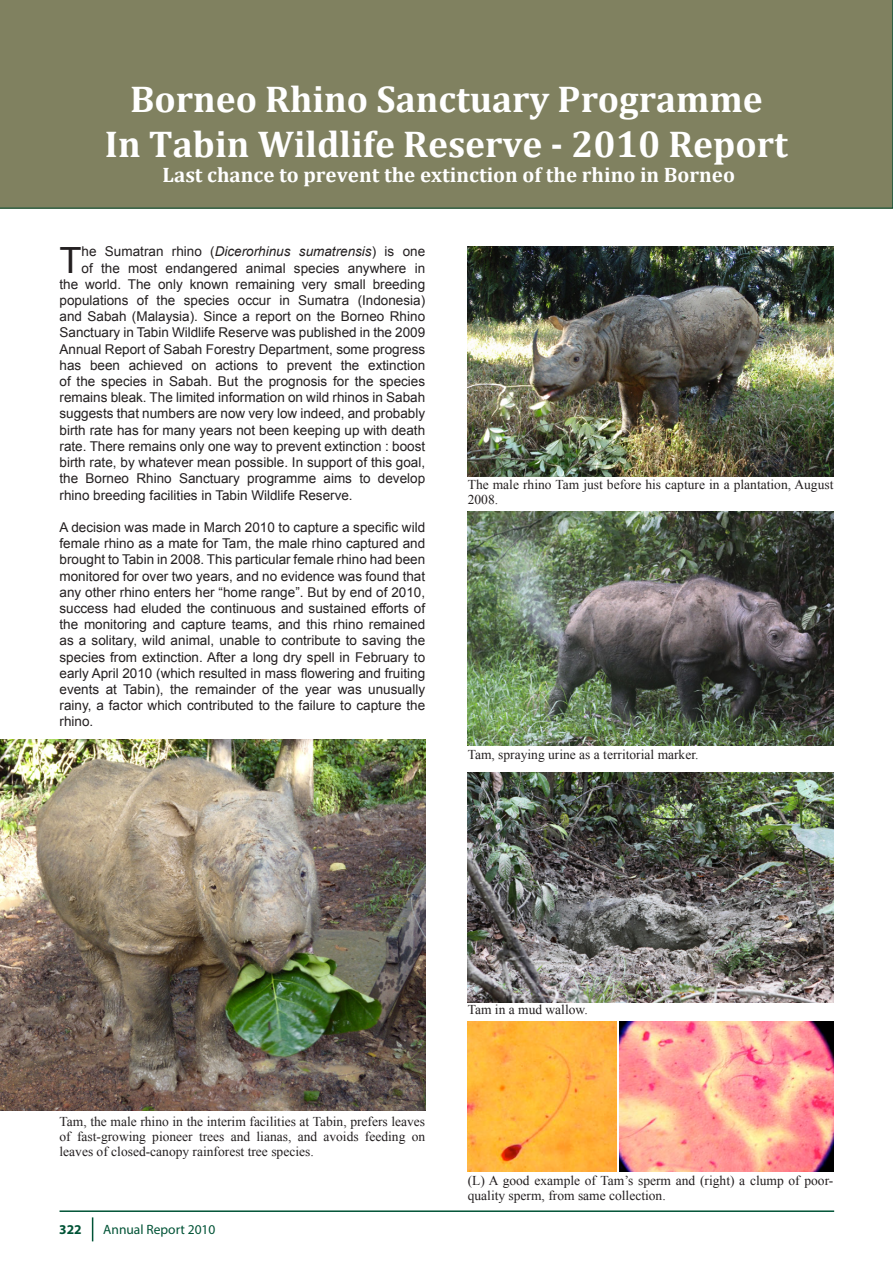
<style>
.page{position:relative;width:893px;height:1263px;background:#fff}
.page>*{position:absolute;margin:0;border:0;box-sizing:border-box;transform-origin:0 0}
.tab_only{font:700 37.5px "Cambria";color:#fff}
.tab_only-2{font:36.15px "Arial";color:#231f20}
.tab_only-3{font:700 21px "Cambria";color:#fff}
.tab_only-4{font:13.5px/16.2px "Arial";color:#231f20;text-align:justify}
.tab_only-5{font:13.5px/15px "Times New Roman";color:#231f20}
.tab_only-6{font:italic 13.5px "Arial";color:#231f20}
.t1{font:13.5px "Myriad Pro";color:#005336}
.t2{font:700 13.5px "Myriad Pro";color:#005336}
.s1{font-style:normal}
</style>
<div class="page">
<hr style="left:60px;top:1210px;width:774px;height:2px;background:#005336">
<svg style="left:92px;top:1217px;width:1px;height:24px"></svg>
<div style="left:0;top:0;width:893px;height:208px;background:#808160"></div>
<img style="left:0;top:740px;width:425px;height:370px">
<img style="left:468px;top:512px;width:365px;height:233px">
<img style="left:468px;top:247px;width:365px;height:230px">
<img style="left:468px;top:773px;width:365px;height:229px">
<img style="left:468px;top:1021px;width:149px;height:150px">
<img style="left:619px;top:1021px;width:214px;height:150px">
<p class="tab_only" style="left:130px;top:73px;width:634px">Borneo Rhino Sanctuary Programme</p>
<p class="tab_only" style="left:105px;top:118px;width:684px">In Tabin Wildlife Reserve - 2010 Report</p>
<p class="tab_only-3" style="left:163px;top:160px;width:574px">Last chance to prevent the extinction of the rhino in Borneo</p>
<p class="tab_only-2" style="left:60px;top:236px;width:24px">T</p>
<p class="tab_only-6" style="left:82px;top:243px;width:345px"><span class="s1">he Sumatran rhino (</span>Dicerorhinus sumatrensis<span class="s1">) is one</span></p>
<p class="tab_only-4" style="left:82px;top:260px;width:345px">of the most endangered animal species anywhere in</p>
<p class="tab_only-4" style="left:60px;top:276px;width:367px">the world. The only known remaining very small breeding</p>
<p class="tab_only-4" style="left:60px;top:292px;width:367px">populations of the species occur in Sumatra (Indonesia)</p>
<p class="tab_only-4" style="left:60px;top:309px;width:367px">and Sabah (Malaysia). Since a report on the Borneo Rhino</p>
<p class="tab_only-4" style="left:60px;top:325px;width:367px">Sanctuary in Tabin Wildlife Reserve was published in the 2009</p>
<p class="tab_only-4" style="left:60px;top:341px;width:367px">Annual Report of Sabah Forestry Department, some progress</p>
<p class="tab_only-4" style="left:60px;top:357px;width:367px">has been achieved on actions to prevent the extinction</p>
<p class="tab_only-4" style="left:60px;top:373px;width:367px">of the species in Sabah. But the prognosis for the species</p>
<p class="tab_only-4" style="left:60px;top:390px;width:367px">remains bleak. The limited information on wild rhinos in Sabah</p>
<p class="tab_only-4" style="left:60px;top:406px;width:367px">suggests that numbers are now very low indeed, and probably</p>
<p class="tab_only-4" style="left:60px;top:422px;width:367px">birth rate has for many years not been keeping up with death</p>
<p class="tab_only-4" style="left:60px;top:438px;width:367px">rate. There remains only one way to prevent extinction : boost</p>
<p class="tab_only-4" style="left:60px;top:454px;width:367px">birth rate, by whatever mean possible. In support of this goal,</p>
<p class="tab_only-4" style="left:60px;top:471px;width:367px">the Borneo Rhino Sanctuary programme aims to develop</p>
<p class="tab_only-4" style="left:60px;top:487px;width:295px">rhino breeding facilities in Tabin Wildlife Reserve.</p>
<p class="tab_only-4" style="left:60px;top:519px;width:367px">A decision was made in March 2010 to capture a specific wild female rhino as a mate for Tam, the male rhino captured and brought to Tabin in 2008. This particular female rhino had been monitored for over two years, and no evidence was found that any other rhino enters her “home range”. But by end of 2010, success had eluded the continuous and sustained efforts of the monitoring and capture teams, and this rhino remained as a solitary, wild animal, unable to contribute to saving the species from extinction. After a long dry spell in February to early April 2010 (which resulted in mass flowering and fruiting events at Tabin), the remainder of the year was unusually rainy, a factor which contributed to the failure to capture the rhino.</p>
<p class="tab_only-5" style="left:468px;top:477px;width:367px">The male rhino Tam just before his capture in a plantation, August<br>2008.</p>
<p class="tab_only-5" style="left:468px;top:747px;width:232px">Tam, spraying urine as a territorial marker.</p>
<p class="tab_only-5" style="left:60px;top:1113px;width:367px;text-align:justify">Tam, the male rhino in the interim facilities at Tabin, prefers leaves of fast-growing pioneer trees and lianas, and avoids feeding on leaves of closed-canopy rainforest tree species.</p>
<p class="t2" style="left:59px;top:1220px;width:24px">322</p>
<p class="t1" style="left:103px;top:1221px;width:114px">Annual Report 2010</p>
<p class="tab_only-5" style="left:468px;top:1002px;width:122px">Tam in a mud wallow.</p>
<p class="tab_only-5" style="left:468px;top:1172px;width:367px">(L) A good example of Tam’s sperm and (right) a clump of poor&shy;quality sperm, from same collection.</p>
</div>
